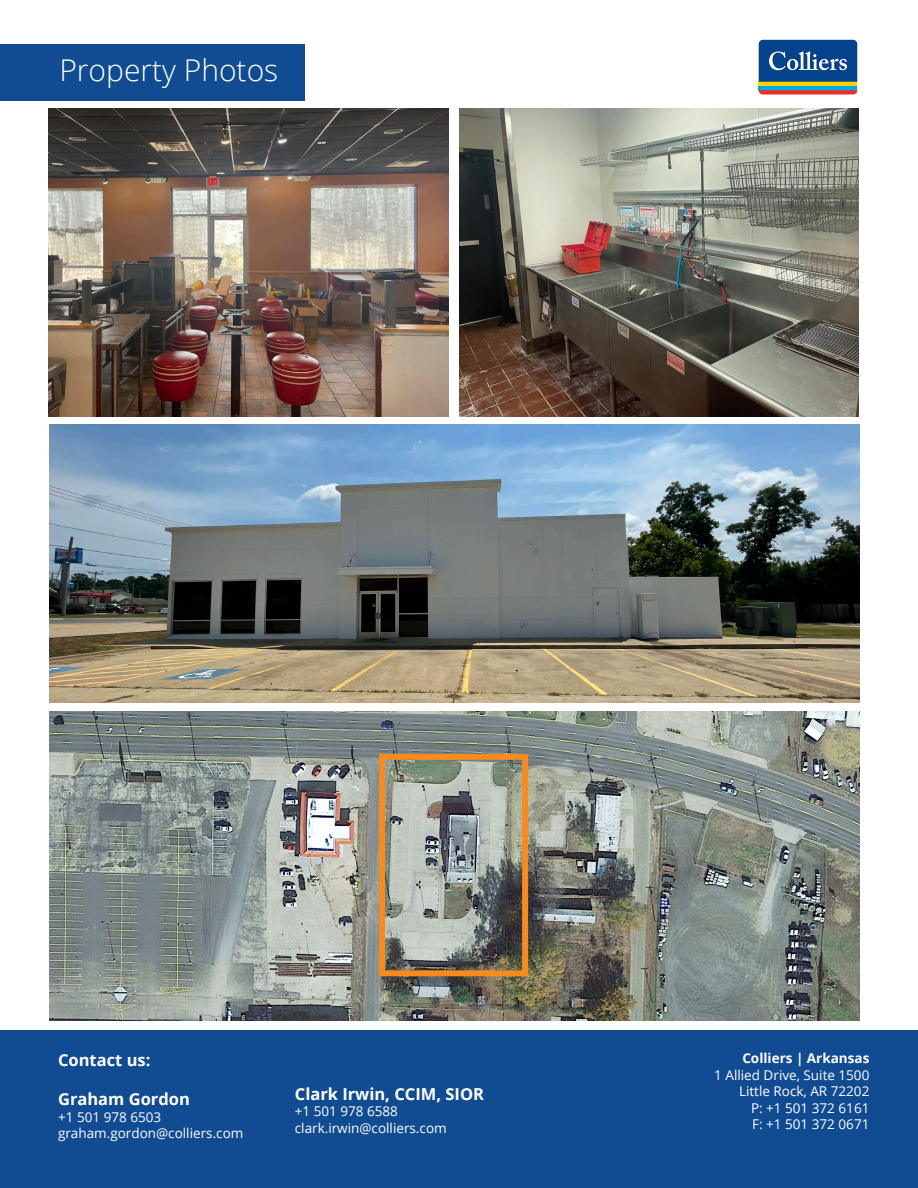
<style>
.page{position:relative;width:918px;height:1188px;background:#fff}
.page>*{position:absolute;margin:0;border:0;box-sizing:border-box;transform-origin:0 0}
.t1{font:300 30px "Open Sans";color:#fff}
.t2{font:700 16.5px "Open Sans";color:#fff}
.t3{font:13.5px "Open Sans";color:#fff}
.t4{font:700 13.5px "Open Sans";color:#fff}
</style>
<div class="page">
<img style="left:49px;top:108px;width:400px;height:309px">
<img style="left:459px;top:108px;width:400px;height:309px">
<img style="left:49px;top:424px;width:810px;height:279px">
<img style="left:50px;top:711px;width:810px;height:309px">
<div style="left:379px;top:754px;width:149px;height:222px;border:6px solid #f68b1f"></div>
<div style="left:0;top:1030px;width:918px;height:158px;background:#114b91"></div>
<div style="left:0;top:44px;width:305px;height:57px;background:#114b91"></div>
<svg style="left:757px;top:38px;width:102px;height:58px"></svg>
<hr style="left:759px;top:86px;width:98px;height:4px;background:#00a8e4">
<hr style="left:759px;top:82px;width:98px;height:4px;background:#fed503">
<svg style="left:759px;top:90px;width:98px;height:5px"></svg>
<svg style="left:759px;top:40px;width:98px;height:42px;background:#215797"></svg>
<p class="t1" style="left:59px;top:49px;width:220px">Property Photos</p>
<p class="t2" style="left:58px;top:1048px;width:94px">Contact us:</p>
<p class="t2" style="left:58px;top:1088px;width:133px">Graham Gordon</p>
<p class="t3" style="left:58px;top:1108px;width:105px">+1 501 978 6503</p>
<p class="t3" style="left:58px;top:1124px;width:187px">graham.gordon@colliers.com</p>
<p class="t2" style="left:295px;top:1082px;width:191px">Clark Irwin, CCIM, SIOR</p>
<p class="t3" style="left:295px;top:1102px;width:105px">+1 501 978 6588</p>
<p class="t3" style="left:295px;top:1119px;width:153px">clark.irwin@colliers.com</p>
<p class="t4" style="left:742px;top:1049px;width:128px">Colliers | Arkansas</p>
<p class="t3" style="left:714px;top:1066px;width:157px">1 Allied Drive, Suite 1500</p>
<p class="t3" style="left:739px;top:1082px;width:132px">Little Rock, AR 72202</p>
<p class="t3" style="left:751px;top:1099px;width:120px">P: +1 501 372 6161</p>
<p class="t3" style="left:752px;top:1115px;width:119px">F: +1 501 372 0671</p>
</div>
